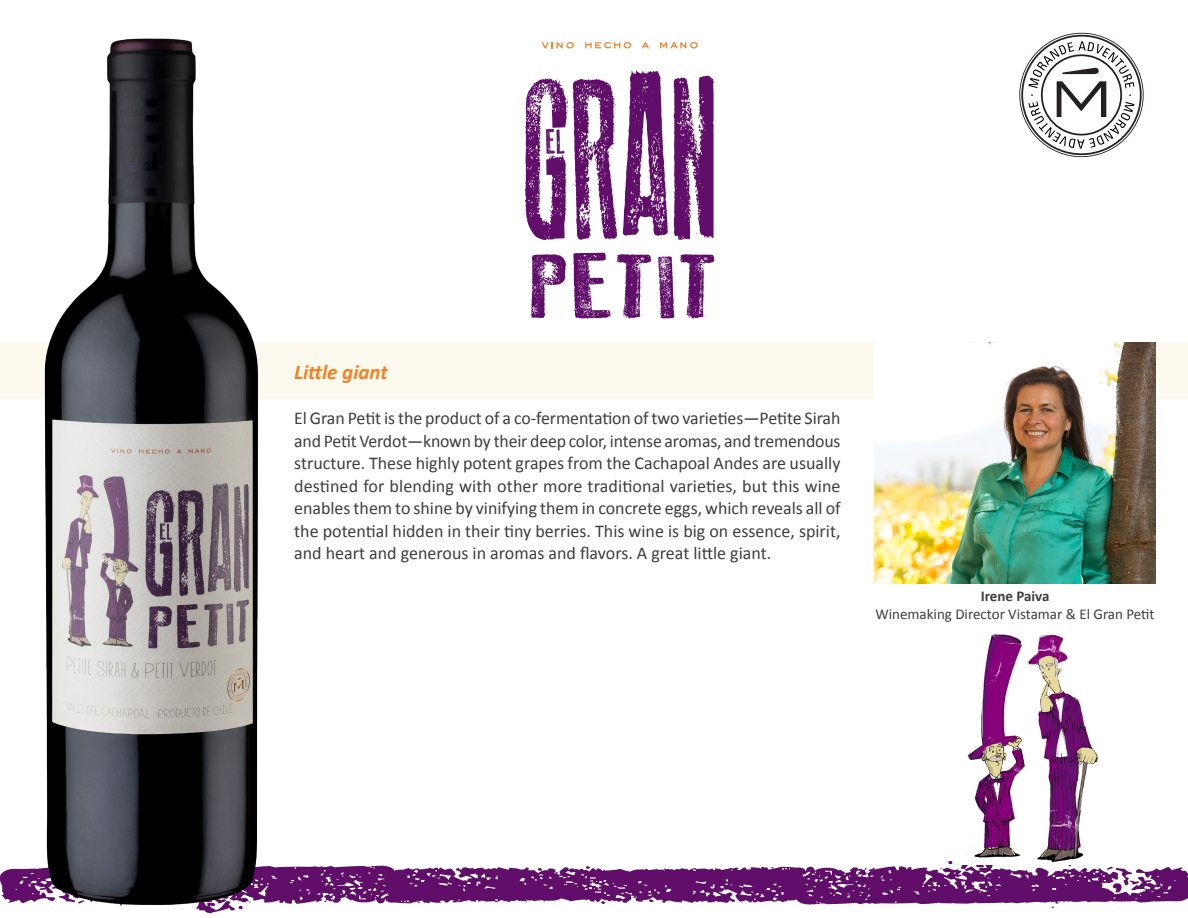
<style>
.page{position:relative;width:1188px;height:918px;background:#fff}
.page>*{position:absolute;margin:0;border:0;box-sizing:border-box;transform-origin:0 0}
.Texto_ok{font:italic 700 21px "Calibri";color:#f48026}
.Texto_ok-2{font:18px/22.5px "Calibri";color:#3e3e3f;text-align:justify}
.Texto_ok-3{font:15px "Calibri";color:#3e3e3f}
.Texto_ok-4{font:700 15px "Calibri";color:#3e3e3f}
</style>
<div class="page">
<svg style="left:0;top:860px;width:1188px;height:48px"></svg>
<div style="left:0;top:342px;width:1188px;height:56px;background:#fcf9ee"></div>
<svg style="left:531px;top:254px;width:35px;height:64px"></svg>
<svg style="left:573px;top:253px;width:38px;height:65px"></svg>
<svg style="left:617px;top:254px;width:34px;height:64px"></svg>
<svg style="left:658px;top:256px;width:16px;height:62px"></svg>
<svg style="left:680px;top:254px;width:34px;height:64px"></svg>
<svg style="left:623px;top:70px;width:45px;height:166px"></svg>
<svg style="left:674px;top:76px;width:40px;height:164px"></svg>
<svg style="left:525px;top:78px;width:92px;height:162px"></svg>
<svg style="left:541px;top:42px;width:33px;height:6px"></svg>
<svg style="left:585px;top:42px;width:46px;height:7px"></svg>
<svg style="left:642px;top:42px;width:7px;height:6px"></svg>
<svg style="left:660px;top:42px;width:38px;height:6px"></svg>
<img style="left:874px;top:342px;width:282px;height:242px">
<img style="left:955px;top:634px;width:146px;height:230px">
<svg style="left:1019px;top:33px;width:125px;height:124px"></svg>
<img style="left:20px;top:38px;width:262px;height:876px">
<p class="Texto_ok" style="left:294px;top:359px;width:95px">Little giant</p>
<p class="Texto_ok-2" style="left:294px;top:406px;width:548px">El Gran Petit is the product of a co-fermentation of two varieties—Petite Sirah and Petit Verdot—known by their deep color, intense aromas, and tremendous structure. These highly potent grapes from the Cachapoal Andes are usually destined for blending with other more traditional varieties, but this wine enables them to shine by vinifying them in concrete eggs, which reveals all of the potential hidden in their tiny berries. This wine is big on essence, spirit, and heart and generous in aromas and flavors. A great little giant.</p>
<p class="Texto_ok-4" style="left:981px;top:587px;width:70px">Irene Paiva</p>
<p class="Texto_ok-3" style="left:876px;top:605px;width:281px">Winemaking Director Vistamar &amp; El Gran Petit</p>
</div>
